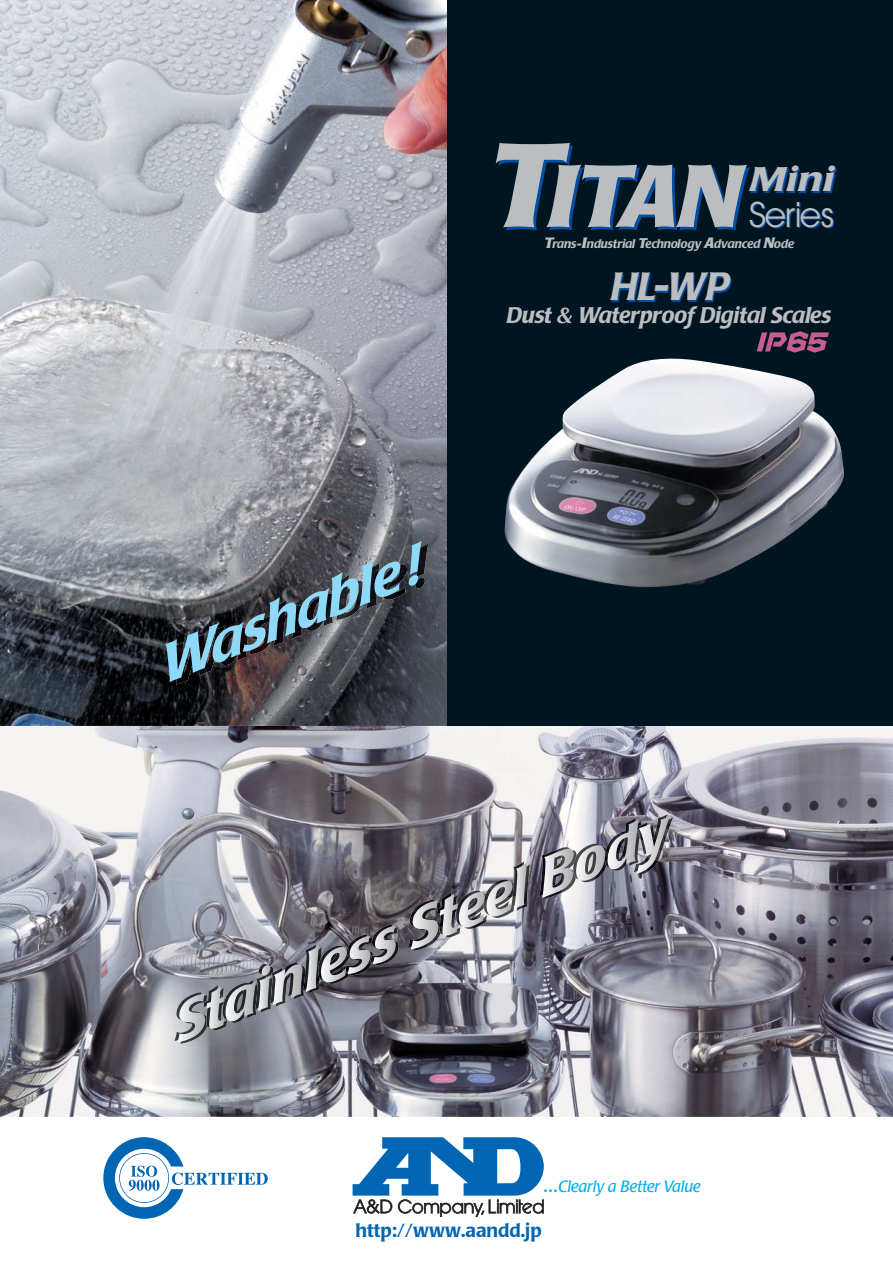
<style>
.page{position:relative;width:893px;height:1263px;background:#fff}
.page>*{position:absolute;margin:0;border:0;box-sizing:border-box;transform-origin:0 0}
.t1{font:italic 700 87.45px "Poppl Laudatio";color:#bbbdbf}
.t2{font:italic 500 39px "Poppl Laudatio";color:#bbbdbf}
.t3{font:33.9px "Avant Garde";letter-spacing:-.045em;color:#bbbdbf}
.t4{font:italic 500 33.9px "Poppl Laudatio";color:#bbbdbf;scale:1.24 1}
.t5{font:italic 500 22.5px "Poppl Laudatio";color:#bbbdbf}
.t6{font:500 18.75px "Poppl Laudatio";color:#0066b3}
.t7{font:italic 16.2px "Poppl Laudatio";letter-spacing:-.01em;color:#00adef}
.t8{font:italic 500 12.3px "Poppl Laudatio";letter-spacing:-.01em;color:#bbbdbf}
.s1{font-size:118.05px}
.s2{font-weight:700;font-size:14.85px}
.s3{font-weight:700;font-size:14.1px}
.s4{font-family:"Optima";font-weight:700}
.s5{font-style:normal;font-size:21.6px}
</style>
<div class="page">
<img style="left:0;top:726px;width:892px;height:391px">
<div style="left:446px;top:0;width:446px;height:726px;background:#001522"></div>
<img style="left:0;top:0;width:447px;height:726px">
<svg style="left:103px;top:1137px;width:165px;height:82px"></svg>
<img style="left:504px;top:358px;width:340px;height:230px">
<svg style="left:757px;top:331px;width:72px;height:22px"></svg>
<img style="left:172px;top:682px;width:54px;height:3px">
<img style="left:401px;top:564px;width:6px;height:36px">
<img style="left:415px;top:543px;width:13px;height:46px">
<svg style="left:165px;top:560px;width:236px;height:122px;background:#56626b"></svg>
<svg style="left:408px;top:541px;width:14px;height:45px"></svg>
<img style="left:180px;top:1042px;width:27px;height:2px">
<img style="left:396px;top:927px;width:3px;height:38px">
<img style="left:414px;top:949px;width:27px;height:2px">
<img style="left:527px;top:864px;width:3px;height:47px">
<img style="left:544px;top:898px;width:33px;height:2px">
<img style="left:671px;top:817px;width:3px;height:58px">
<img style="left:174px;top:992px;width:3px;height:49px">
<img style="left:370px;top:924px;width:23px;height:2px">
<img style="left:408px;top:899px;width:3px;height:49px">
<img style="left:510px;top:861px;width:14px;height:2px">
<img style="left:539px;top:847px;width:2px;height:50px">
<img style="left:634px;top:814px;width:34px;height:2px">
<svg style="left:177px;top:926px;width:219px;height:116px;background:#85858d"></svg>
<svg style="left:411px;top:863px;width:116px;height:86px;background:#9a989e"></svg>
<svg style="left:541px;top:816px;width:130px;height:82px;background:#94939c"></svg>
<svg style="left:353px;top:1137px;width:191px;height:80px"></svg>
<h1 class="t1" style="left:486px;top:160px;width:258px"><span class="s1">T</span>ITAN</h1>
<h3 class="t4" style="left:749px;top:167px;width:70px">Mini</h3>
<h3 class="t3" style="left:749px;top:202px;width:86px">Series</h3>
<p class="t8" style="left:544px;top:239px;width:251px"><span class="s2">T</span>rans-<span class="s2">I</span>ndustrial <span class="s3">T</span>echnology <span class="s2">A</span>dvanced <span class="s2">N</span>ode</p>
<h2 class="t2" style="left:610px;top:272px;width:120px">HL-WP</h2>
<h3 class="t5" style="left:506px;top:307px;width:327px">Dust <span class="s4">&amp;</span> Waterproof Digital Scales</h3>
<h3 class="t7" style="left:543px;top:1180px;width:159px"><span class="s5">...</span>Clearly a Better Value</h3>
<h3 class="t6" style="left:355px;top:1223px;width:188px">http://www.aandd.jp</h3>
</div>
